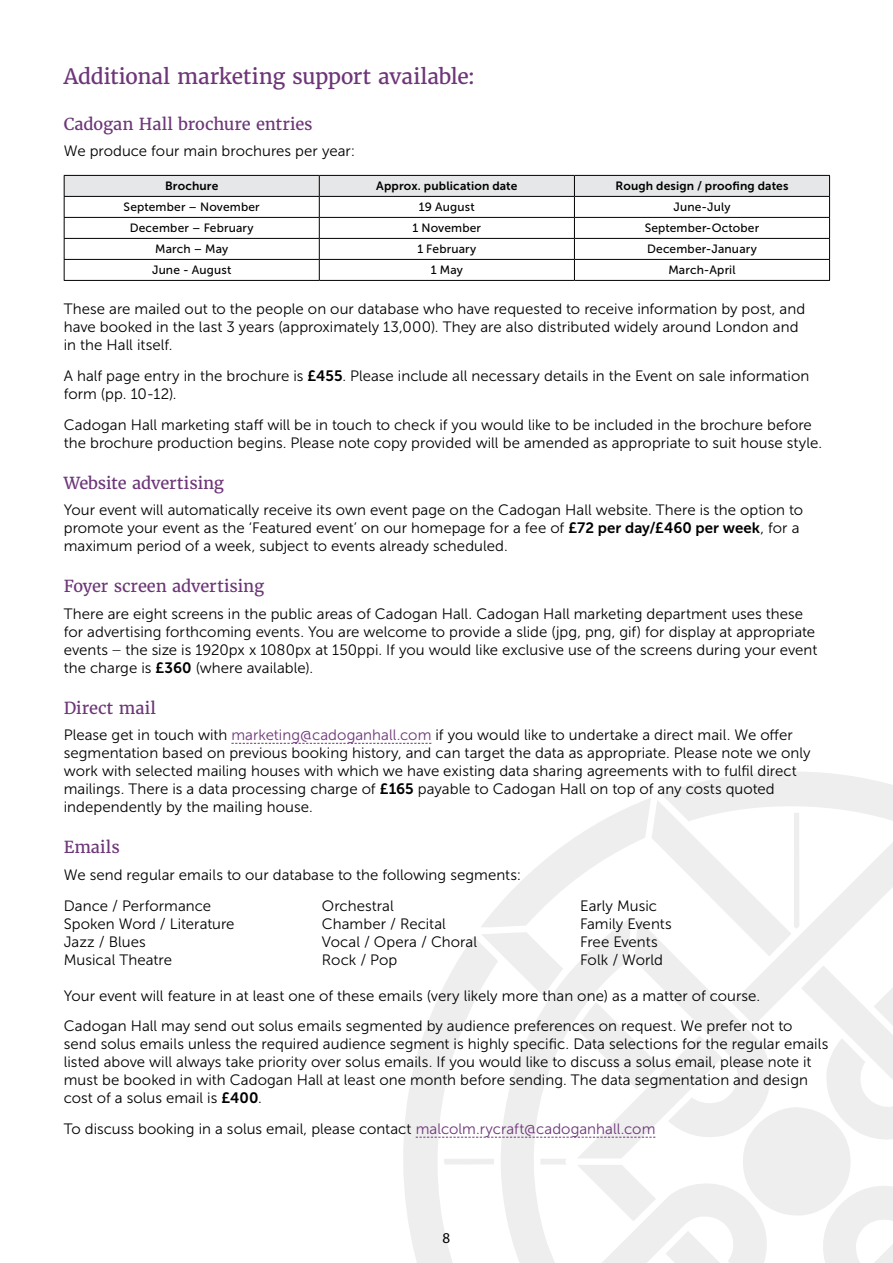
<style>
.page{position:relative;width:893px;height:1263px;background:#fff}
.page>*{position:absolute;margin:0;border:0;box-sizing:border-box;transform-origin:0 0}
.t1{font:21px "Merriweather";letter-spacing:-.015em;color:#6d3678}
.t2{font:16.5px "Merriweather";letter-spacing:-.005em;color:#6d3678}
.t3{font:15px/18px "Museo Sans 300";color:#000}
.t4{font:15px "Myriad Pro";color:#000}
.t5{font:12px "Museo Sans 500";letter-spacing:.015em;color:#000}
.t6{font:12px "Museo Sans 700";letter-spacing:.01em;color:#000}
.s1{font-family:"Museo Sans 700"}
.s2{font-family:"Forma DJR Micro";font-weight:300}
.s3{color:#6d3678}
</style>
<div class="page">
<svg style="left:231px;top:743px;width:200px;height:1px"></svg>
<svg style="left:64px;top:175px;width:766px;height:105px"></svg>
<hr style="left:64px;top:280px;width:255px;height:1px;background:#000">
<hr style="left:319px;top:280px;width:255px;height:1px;background:#000">
<hr style="left:574px;top:280px;width:256px;height:1px;background:#000">
<svg style="left:403px;top:772px;width:490px;height:491px"></svg>
<h1 class="t1" style="left:64px;top:64px;width:413px">Additional marketing support available:</h1>
<p class="t2" style="left:64px;top:114px;width:250px">Cadogan Hall brochure entries</p>
<p class="t3" style="left:64px;top:142px;width:293px">We produce four main brochures per year:</p>
<p class="t6" style="left:165px;top:180px;width:55px">Brochure</p>
<p class="t6" style="left:376px;top:180px;width:143px">Approx. publication date</p>
<p class="t6" style="left:615px;top:180px;width:174px">Rough design / proofing dates</p>
<p class="t5" style="left:124px;top:201px;width:138px">September – November</p>
<p class="t5" style="left:419px;top:201px;width:57px">19 August</p>
<p class="t5" style="left:673px;top:201px;width:59px">June-July</p>
<p class="t5" style="left:130px;top:222px;width:126px">December – February</p>
<p class="t5" style="left:413px;top:222px;width:70px">1 November</p>
<p class="t5" style="left:645px;top:222px;width:116px">September-October</p>
<p class="t5" style="left:155px;top:243px;width:75px">March – May</p>
<p class="t5" style="left:417px;top:243px;width:61px">1 February</p>
<p class="t5" style="left:647px;top:243px;width:111px">December-January</p>
<p class="t5" style="left:152px;top:264px;width:81px">June - August</p>
<p class="t5" style="left:431px;top:264px;width:33px">1 May</p>
<p class="t5" style="left:668px;top:264px;width:69px">March-April</p>
<p class="t3" style="left:64px;top:300px;width:743px">These are mailed out to the people on our database who have requested to receive information by post, and have booked in the last 3 years (approximately 13,000). They are also distributed widely around London and in the Hall itself.</p>
<p class="t3" style="left:64px;top:367px;width:747px">A half page entry in the brochure is <span class="s1">£455</span>. Please include all necessary details in the Event on sale information form (pp. 10-12).</p>
<p class="t3" style="left:64px;top:415px;width:760px">Cadogan Hall marketing staff will be in touch to check if you would like to be included in the brochure before the brochure production begins. Please note copy provided will be amended as appropriate to suit house style.</p>
<p class="t2" style="left:64px;top:472px;width:162px">Website advertising</p>
<p class="t3" style="left:64px;top:501px;width:741px">Your event will automatically receive its own event page on the Cadogan Hall website. There is the option to promote your event as the ‘Featured event’ on our homepage for a fee of <span class="s1">£72 per day/£460 per week</span>, for a maximum period of a week, subject to events already scheduled.</p>
<p class="t2" style="left:64px;top:576px;width:202px">Foyer screen advertising</p>
<p class="t3" style="left:64px;top:605px;width:755px">There are eight screens in the public areas of Cadogan Hall. Cadogan Hall marketing department uses these for advertising forthcoming events. You are welcome to provide a slide (jpg, png, gif) for display at appropriate events <span class="s2">—</span> the size is 1920px x 1080px at 150ppi. If you would like exclusive use of the screens during your event the charge is <span class="s1">£360</span> (where available).</p>
<p class="t2" style="left:64px;top:697px;width:94px">Direct mail</p>
<p class="t3" style="left:64px;top:726px;width:748px">Please get in touch with <span class="s3">marketing@cadoganhall.com</span> if you would like to undertake a direct mail. We offer segmentation based on previous booking history, and can target the data as appropriate. Please note we only work with selected mailing houses with which we have existing data sharing agreements with to fulfil direct mailings. There is a data processing charge of <span class="s1">£165</span> payable to Cadogan Hall on top of any costs quoted independently by the mailing house.</p>
<p class="t2" style="left:64px;top:837px;width:58px">Emails</p>
<p class="t3" style="left:64px;top:859px;width:459px;line-height:30.8px">We send regular emails to our database to the following segments:<br>Dance / Performance</p>
<p class="t3" style="left:64px;top:914px;width:172px">Spoken Word / Literature<br>Jazz / Blues<br>Musical Theatre</p>
<p class="t3" style="left:322px;top:896px;width:157px">Orchestral<br>Chamber / Recital<br>Vocal / Opera / Choral<br>Rock / Pop</p>
<p class="t3" style="left:580px;top:896px;width:93px">Early Music<br>Family Events<br>Free Events<br>Folk / World</p>
<p class="t3" style="left:64px;top:980px;width:730px;line-height:30.8px">Your event will feature in at least one of these emails (very likely more than one) as a matter of course.<br>Cadogan Hall may send out solus emails segmented by audience preferences on request. We prefer not to</p>
<p class="t3" style="left:64px;top:1035px;width:766px">send solus emails unless the required audience segment is highly specific. Data selections for the regular emails listed above will always take priority over solus emails. If you would like to discuss a solus email, please note it must be booked in with Cadogan Hall at least one month before sending. The data segmentation and design cost of a solus email is <span class="s1">£400</span>.</p>
<p class="t3" style="left:64px;top:1120px;width:593px">To discuss booking in a solus email, please contact <span class="s3">malcolm.rycraft@cadoganhall.com</span></p>
<p class="t4" style="left:443px;top:1229px;width:9px">8</p>
</div>
